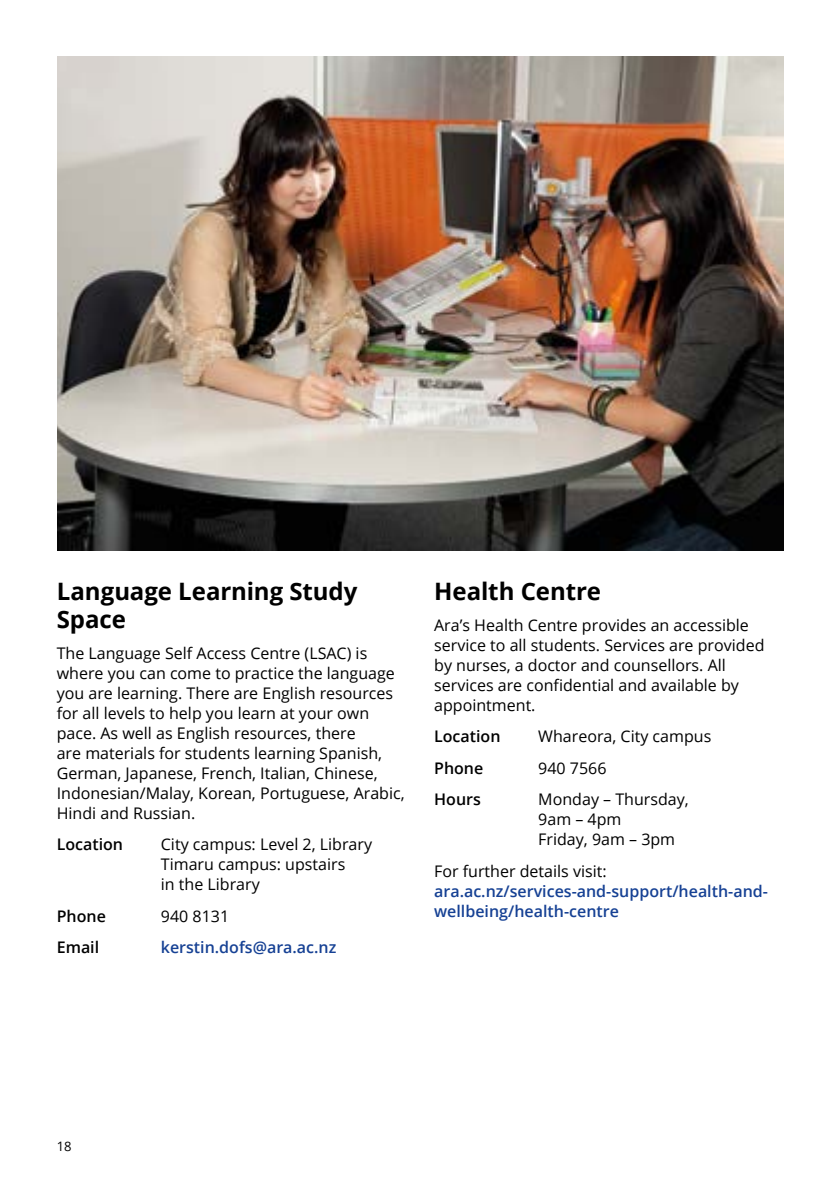
<style>
.page{position:relative;width:840px;height:1191px;background:#fff}
.page>*{position:absolute;margin:0;border:0;box-sizing:border-box;transform-origin:0 0}
.t1{font:700 24px/28px "Open Sans";color:#000}
.t2{font:16px/20px "Open Sans";color:#000}
.t3{font:600 16px/20px "Open Sans";color:#164194}
.t4{font:600 16px "Open Sans";color:#000}
.t5{font:13px "Open Sans";color:#000}
</style>
<div class="page">
<img style="left:58px;top:57px;width:724px;height:493px">
<h1 class="t1" style="left:57px;top:576px;width:302px">Language Learning Study<br>Space</h1>
<p class="t2" style="left:57px;top:643px;width:349px">The Language Self Access Centre (LSAC) is where you can come to practice the language you are learning. There are English resources for all levels to help you learn at your own pace. As well as English resources, there<br>are materials for students learning Spanish, German, Japanese, French, Italian, Chinese, Indonesian/Malay, Korean, Portuguese, Arabic, Hindi and Russian.</p>
<p class="t4" style="left:57px;top:833px;width:68px">Location</p>
<p class="t2" style="left:161px;top:834px;width:212px">City campus: Level 2, Library<br>Timaru campus: upstairs<br>in the Library</p>
<p class="t4" style="left:57px;top:905px;width:51px">Phone</p>
<p class="t2" style="left:161px;top:905px;width:70px">940 8131</p>
<p class="t4" style="left:57px;top:936px;width:44px">Email</p>
<p class="t3" style="left:161px;top:937px;width:177px">kerstin.dofs@ara.ac.nz</p>
<h1 class="t1" style="left:434px;top:576px;width:168px">Health Centre</h1>
<p class="t2" style="left:434px;top:615px;width:331px">Ara’s Health Centre provides an accessible service to all students. Services are provided by nurses, a doctor and counsellors. All services are confidential and available by appointment.</p>
<p class="t4" style="left:434px;top:725px;width:68px">Location</p>
<p class="t2" style="left:538px;top:726px;width:174px">Whareora, City campus</p>
<p class="t4" style="left:434px;top:757px;width:51px">Phone</p>
<p class="t2" style="left:538px;top:757px;width:70px">940 7566</p>
<p class="t4" style="left:434px;top:788px;width:48px">Hours</p>
<p class="t2" style="left:538px;top:789px;width:152px">Monday – Thursday,<br>9am – 4pm<br>Friday, 9am – 3pm</p>
<p class="t2" style="left:434px;top:860px;width:174px">For further details visit:</p>
<p class="t3" style="left:434px;top:880px;width:335px">ara.ac.nz/services-and-support/health-and&shy;wellbeing/health-centre</p>
<p class="t5" style="left:57px;top:1137px;width:16px">18</p>
</div>
